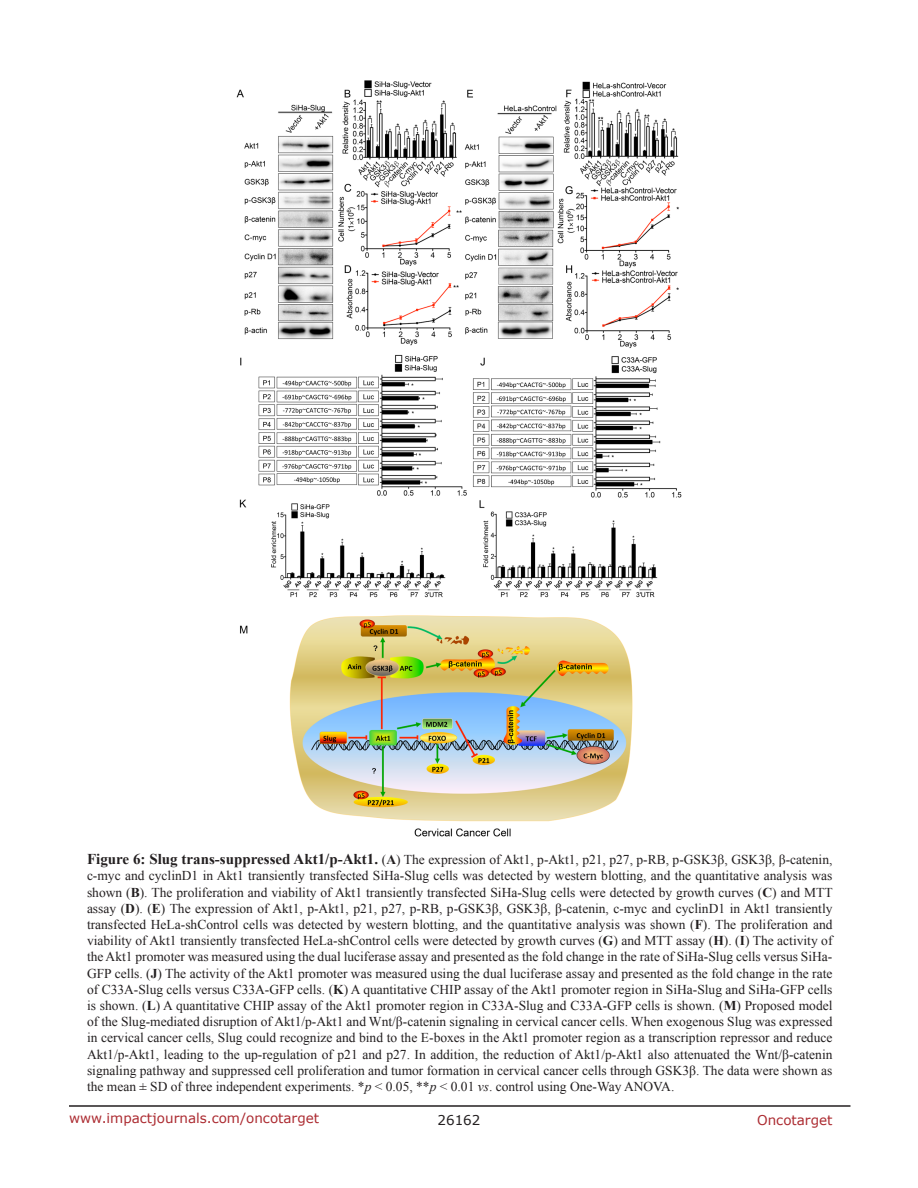
<style>
.page{position:relative;width:918px;height:1188px;background:#fff}
.page>*{position:absolute;margin:0;border:0;box-sizing:border-box;transform-origin:0 0}
.FigureText{font:13.5px/16.2px "Times New Roman";color:#231f20;text-align:justify}
.t1{font:13.5px "Verdana";color:#ac2b31}
.t2{font:13.5px "Verdana";color:#231f20}
.s1{font-weight:700;font-size:15px}
.s2{font-weight:700}
.s3{font-style:italic}
</style>
<div class="page">
<hr style="left:69px;top:1105px;width:781px;height:2px;background:#231f20">
<img style="left:236px;top:80px;width:446px;height:757px">
<p class="FigureText" style="left:87px;top:851px;width:747px"><span class="s1">Figure 6: Slug trans-suppressed Akt1/p-Akt1.</span> (<span class="s2">A</span>) The expression of Akt1, p-Akt1, p21, p27, p-RB, p-GSK3β, GSK3β, β-catenin, c-myc and cyclinD1 in Akt1 transiently transfected SiHa-Slug cells was detected by western blotting, and the quantitative analysis was shown (<span class="s2">B</span>). The proliferation and viability of Akt1 transiently transfected SiHa-Slug cells were detected by growth curves (<span class="s2">C</span>) and MTT assay (<span class="s2">D</span>). (<span class="s2">E</span>) The expression of Akt1, p-Akt1, p21, p27, p-RB, p-GSK3β, GSK3β, β-catenin, c-myc and cyclinD1 in Akt1 transiently transfected HeLa-shControl cells was detected by western blotting, and the quantitative analysis was shown (<span class="s2">F</span>). The proliferation and viability of Akt1 transiently transfected HeLa-shControl cells were detected by growth curves (<span class="s2">G</span>) and MTT assay (<span class="s2">H</span>). (<span class="s2">I</span>) The activity of the Akt1 promoter was measured using the dual luciferase assay and presented as the fold change in the rate of SiHa-Slug cells versus SiHa-GFP cells. (<span class="s2">J</span>) The activity of the Akt1 promoter was measured using the dual luciferase assay and presented as the fold change in the rate of C33A-Slug cells versus C33A-GFP cells. (<span class="s2">K</span>) A quantitative CHIP assay of the Akt1 promoter region in SiHa-Slug and SiHa-GFP cells is shown. (<span class="s2">L</span>) A quantitative CHIP assay of the Akt1 promoter region in C33A-Slug and C33A-GFP cells is shown. (<span class="s2">M</span>) Proposed model of the Slug-mediated disruption of Akt1/p-Akt1 and Wnt/β-catenin signaling in cervical cancer cells. When exogenous Slug was expressed in cervical cancer cells, Slug could recognize and bind to the E-boxes in the Akt1 promoter region as a transcription repressor and reduce Akt1/p-Akt1, leading to the up-regulation of p21 and p27. In addition, the reduction of Akt1/p-Akt1 also attenuated the Wnt/β-catenin signaling pathway and suppressed cell proliferation and tumor formation in cervical cancer cells through GSK3β. The data were shown as the mean ± SD of three independent experiments. *<span class="s3">p</span> &lt; 0.05, **<span class="s3">p</span> &lt; 0.01 <span class="s3">vs</span>. control using One-Way ANOVA.</p>
<p class="t1" style="left:69px;top:1109px;width:252px">www.impactjournals.com/oncotarget</p>
<p class="t2" style="left:438px;top:1111px;width:44px">26162</p>
<p class="t1" style="left:757px;top:1111px;width:77px">Oncotarget</p>
</div>
